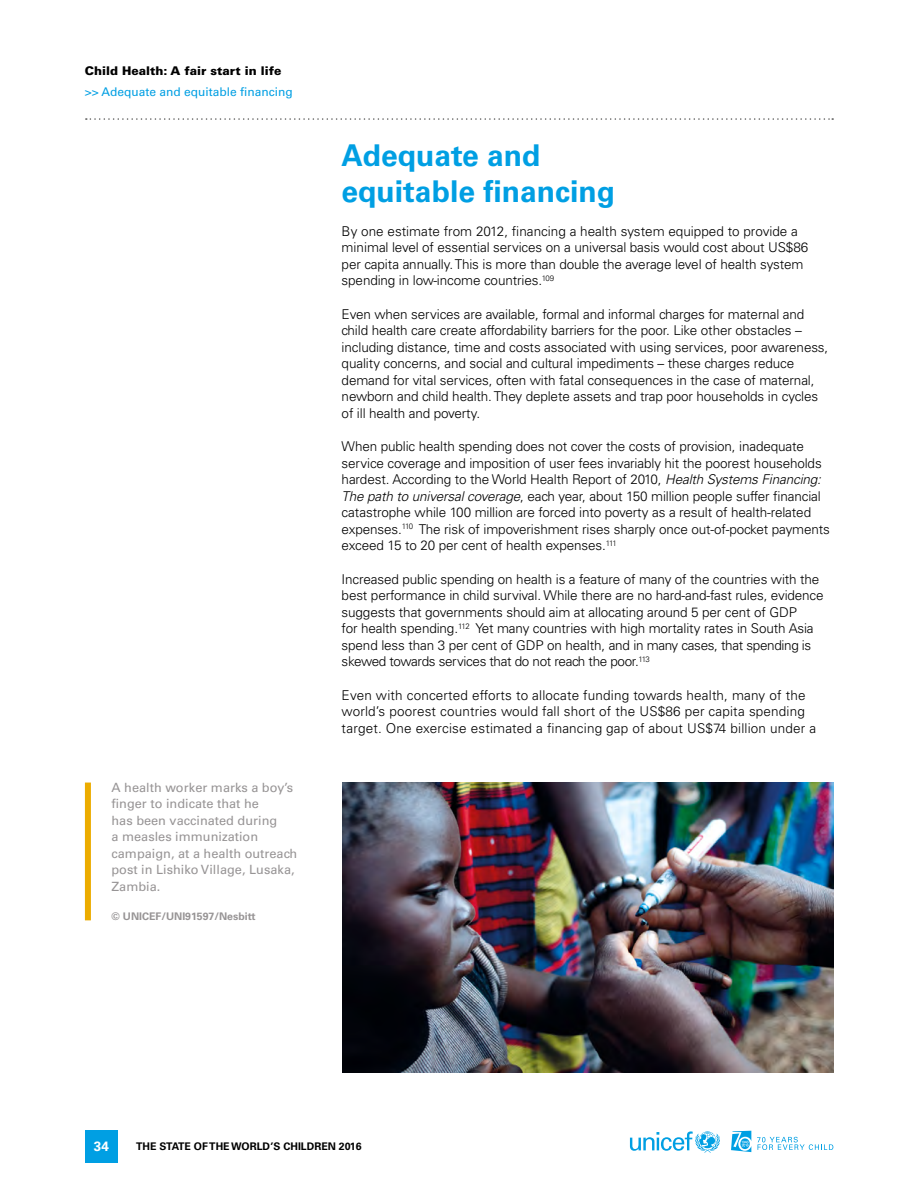
<style>
.page{position:relative;width:918px;height:1188px;background:#fff}
.page>*{position:absolute;margin:0;border:0;box-sizing:border-box;transform-origin:0 0}
.t1{font:700 30px/36px "Univers LT Std";color:#009fe3}
.t2{font:300 13.5px/16.5px "Univers LT Std";letter-spacing:-.01em;color:#000}
.t3{font:300 13.5px/16.5px "Univers LT Std";letter-spacing:.01em;color:#000}
.t4{font:700 13.5px "Univers LT Std";color:#fff}
.t5{font:12.75px/16.5px "Univers LT Std";color:#979495}
.t6{font:12px "Univers LT Std";color:#009fe3}
.t7{font:900 12px "Univers LT Std";color:#000}
.t8{font:700 10.5px "Univers LT Std";color:#000}
.t9{font:700 10.5px "Univers LT Std";color:#979495}
.s1{font-style:italic}
</style>
<div class="page">
<div style="left:85px;top:1130px;width:33px;height:32px;background:#009fe3"></div>
<svg style="left:731px;top:1131px;width:20px;height:21px"></svg>
<svg style="left:630px;top:1131px;width:90px;height:22px"></svg>
<svg style="left:757px;top:1137px;width:76px;height:13px"></svg>
<svg style="left:86px;top:118px;width:747px;height:2px"></svg>
<hr style="left:917px;top:522px;width:1px;height:550px;background:#009fe3">
<div style="left:85px;top:783px;width:6px;height:137px;background:#ecac00"></div>
<img style="left:342px;top:783px;width:491px;height:289px">
<p class="t7" style="left:85px;top:64px;width:198px">Child Health: A fair start in life</p>
<p class="t6" style="left:85px;top:84px;width:210px">&gt;&gt; Adequate and equitable financing</p>
<p class="t5" style="left:112px;top:779px;width:187px">A health worker marks a boy’s finger to indicate that he<br>has been vaccinated during<br>a measles immunization campaign, at a health outreach post in Lishiko Village, Lusaka,<br>Zambia.</p>
<p class="t9" style="left:112px;top:911px;width:146px">© UNICEF/UNI91597/Nesbitt</p>
<h1 class="t1" style="left:342px;top:138px;width:275px">Adequate and equitable financing</h1>
<p class="t2" style="left:342px;top:223px;width:468px">By one estimate from 2012, financing a health system equipped to provide a minimal level of essential services on a universal basis would cost about US$86 per capita annually. This is more than double the average level of health system spending in low-income countries.<sup>109</sup></p>
<p class="t2" style="left:342px;top:306px;width:488px">Even when services are available, formal and informal charges for maternal and child health care create affordability barriers for the poor. Like other obstacles – including distance, time and costs associated with using services, poor awareness, quality concerns, and social and cultural impediments – these charges reduce demand for vital services, often with fatal consequences in the case of maternal, newborn and child health. They deplete assets and trap poor households in cycles of ill health and poverty.</p>
<p class="t2" style="left:342px;top:438px;width:490px">When public health spending does not cover the costs of provision, inadequate service coverage and imposition of user fees invariably hit the poorest households hardest. According to the World H ealth Report of 2010, <span class="s1">Health Systems Financing:<br>The path to universal coverage</span>, each year, about 150 million people suffer financial catastrophe while 100 million are forced into poverty as a result of health-related expenses.<sup>110</sup> The risk of impoverishment rises sharply once out-of-pocket payments exceed 15 to 20 per cent of health expenses.<sup>111</sup></p>
<p class="t2" style="left:342px;top:571px;width:484px">I ncreased public spending on health is a feature of many of the countries with the best performance in child survival. While there are no hard-and-fast rules, evidence suggests that governments should aim at allocating around 5 per cent of GDP<br>for health spending.<sup>112</sup> Yet many countries with high mortality rates in South Asia spend less than 3 per cent of GD P on health, and in many cases, that spending is skewed towards services that do not reach the poor.<sup>113</sup></p>
<p class="t3" style="left:342px;top:687px;width:476px">Even with concerted efforts to allocate funding towards health, many of the world’s poorest countries would fall short of the US$86 per capita spending target. One exercise estimated a financing gap of about US$74 billion under a</p>
<p class="t4" style="left:94px;top:1138px;width:17px">34</p>
<p class="t8" style="left:136px;top:1140px;width:227px">The State of the World’s Children 2016</p>
</div>
